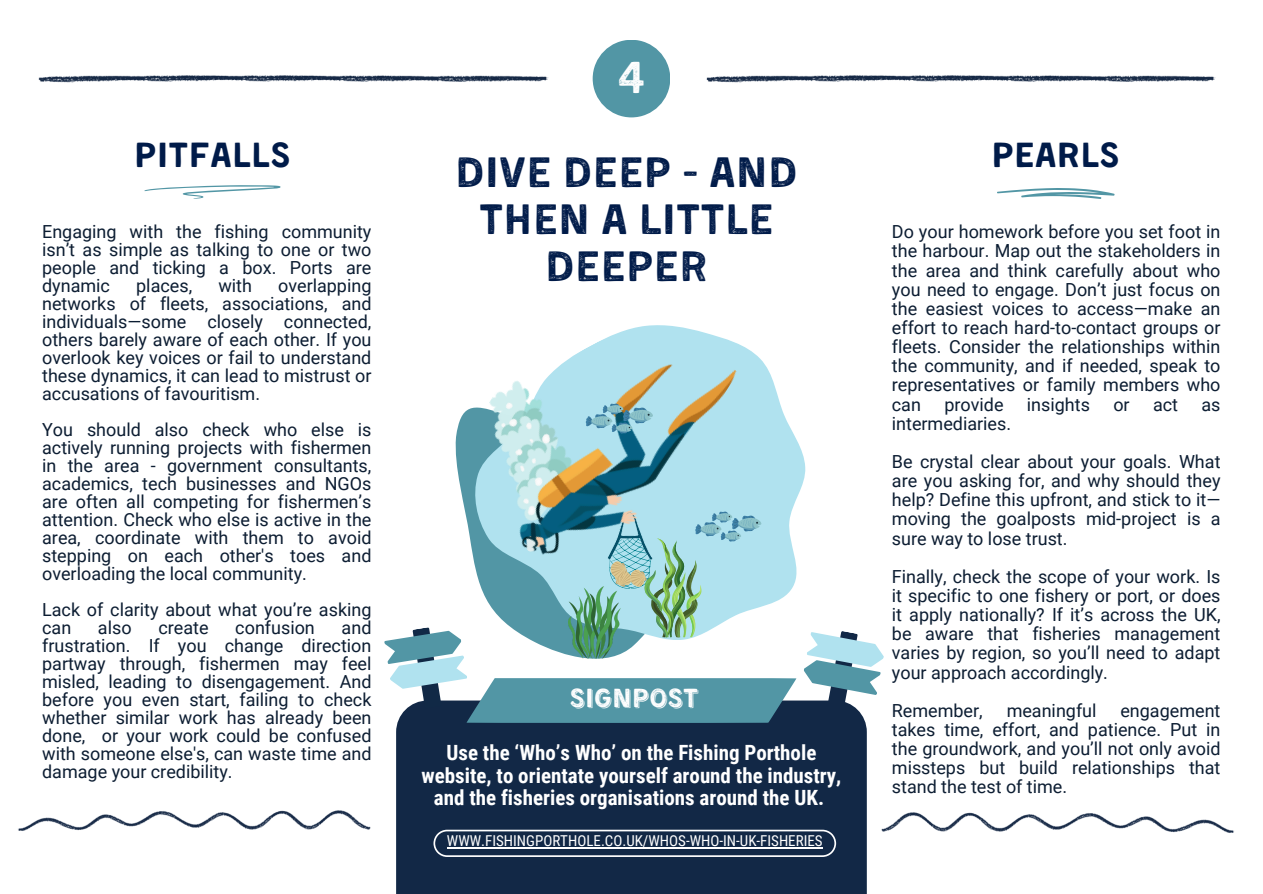
<style>
.page{position:relative;width:1263px;height:894px;background:#fff}
.page>*{position:absolute;margin:0;border:0;box-sizing:border-box;transform-origin:0 0}
.t1{font:46.05px "Kent 4 F Printed";color:#fff}
.t2{font:43.8px/47.2px "Kent 4 F Printed";color:#001b49;text-align:center}
.t3{font:36px "Kent 4 F";color:#001b49}
.t4{font:27px "Kent 4 F Printed Shadowed";color:#fff}
.t5{font:700 21px/22.5px "Roboto Condensed";color:#fff;text-align:center}
.t6{font:18px/18px "Roboto";color:#0c1d32;text-align:justify}
.t7{font:15px "Roboto Condensed";color:#fff}
</style>
<div class="page">
<div style="left:396px;top:722px;width:471px;height:171px;background:#122846"></div>
<img style="left:38px;top:55px;width:572px;height:56px">
<img style="left:653px;top:55px;width:563px;height:56px">
<svg style="left:144px;top:185px;width:136px;height:14px"></svg>
<svg style="left:997px;top:188px;width:118px;height:11px"></svg>
<svg style="left:738px;top:344px;width:68px;height:167px;fill:#b0e2ef"></svg>
<img style="left:455px;top:325px;width:283px;height:186px">
<svg style="left:586px;top:403px;width:67px;height:30px;background:#8abbc6"></svg>
<svg style="left:384px;top:511px;width:500px;height:211px"></svg>
<svg style="left:433px;top:829px;width:403px;height:27px;background:#32455f"></svg>
<hr style="left:447px;top:846px;width:376px;height:2px;background:#fff">
<img style="left:18px;top:803px;width:390px;height:35px">
<img style="left:844px;top:804px;width:390px;height:35px">
<div style="left:593px;top:40px;width:77px;height:77px;background:#5296a5;border-radius:50%"></div>
<h5 class="t1" style="left:617px;top:59px;width:30px">4</h5>
<h5 class="t3" style="left:134px;top:140px;width:159px">PITFALLS</h5>
<h5 class="t3" style="left:991px;top:140px;width:131px">PEARLS</h5>
<h5 class="t2" style="left:455px;top:152px;width:344px">DIVE DEEP - AND<br>THEN A LITTLE<br>DEEPER</h5>
<p class="t6" style="left:42px;top:222px;width:331px">Engaging with the fishing community isn’t as simple as talking to one or two people and ticking a box. Ports are dynamic</p>
<h2 class="t6" style="left:892px;top:222px;width:330px;line-height:19.2px">Do your homework before you set foot in the harbour. Map out the stakeholders in the area and think carefully about who you need to engage. Don’t just focus on the easiest voices to access—make an effort to reach hard-to-contact groups or fleets. Consider the relationships within the community, and if needed, speak to representatives or family members who can</h2>
<p class="t6" style="left:42px;top:276px;width:331px;text-indent:236px">overlapping networks of fleets, associations, and individuals—some closely connected, others barely aware of each other. If you overlook key voices or fail to understand these dynamics, it can lead to mistrust or accusations of favouritism.</p>
<p class="t6" style="left:42px;top:420px;width:331px">You should also check who else is actively running projects with fishermen in the area - government consultants, academics, tech businesses and NGOs are often all competing for fishermen’s attention. Check who else is active in the area, coordinate with them to avoid stepping on each other's toes and overloading the local community.</p>
<h2 class="t6" style="left:42px;top:600px;width:331px">Lack of clarity about what you’re asking can</h2>
<p class="t6" style="left:136px;top:276px;width:58px">places,</p>
<p class="t6" style="left:218px;top:276px;width:35px">with</p>
<h2 class="t6" style="left:944px;top:395px;width:61px">provide</h2>
<h2 class="t6" style="left:1027px;top:395px;width:65px">insights</h2>
<h2 class="t6" style="left:1113px;top:395px;width:18px">or</h2>
<h2 class="t6" style="left:1153px;top:395px;width:27px">act</h2>
<h2 class="t6" style="left:1201px;top:395px;width:21px">as</h2>
<h2 class="t6" style="left:892px;top:414px;width:121px">intermediaries.</h2>
<h1 class="t6" style="left:892px;top:452px;width:330px;line-height:19.2px">Be crystal clear about your goals. What are you asking for, and why should they help? Define this upfront, and stick to it— moving the goalposts mid-project is a sure way to lose trust.</h1>
<p class="t6" style="left:892px;top:567px;width:330px;line-height:19.2px">Finally, check the scope of your work. Is it specific to one fishery or port, or does it apply nationally? If it’s across the UK, be aware that fisheries management varies by region, so you’ll need to adapt your approach accordingly.</p>
<p class="t6" style="left:892px;top:701px;width:92px">Remember,</p>
<p class="t6" style="left:1007px;top:701px;width:91px">meaningful</p>
<h2 class="t6" style="left:98px;top:618px;width:35px">also</h2>
<h2 class="t6" style="left:158px;top:618px;width:52px">create</h2>
<h2 class="t6" style="left:235px;top:618px;width:81px">confusion</h2>
<h2 class="t6" style="left:42px;top:618px;width:331px;text-indent:299px">and frustration. If you change direction partway through, fishermen may feel misled, leading to disengagement. And before you even start, failing to check whether similar work has already been done, or your work could be confused with someone else's, can waste time and damage your credibility.</h2>
<h5 class="t4" style="left:569px;top:686px;width:130px">SIGNPOST</h5>
<p class="t6" style="left:892px;top:700px;width:330px;line-height:19.2px;text-indent:229px">engagement takes time, effort, and patience. Put in the groundwork, and you’ll not only avoid missteps but build relationships that stand the test of time.</p>
<h5 class="t5" style="left:422px;top:741px;width:421px">Use the ‘Who’s Who’ on the Fishing Porthole website, to orientate yourself around the industry, and the fisheries organisations around the UK.</h5>
<p class="t7" style="left:447px;top:831px;width:377px">WWW.FISHINGPORTHOLE.CO.UK/WHOS-WHO-IN-UK-FISHERIES</p>
</div>
